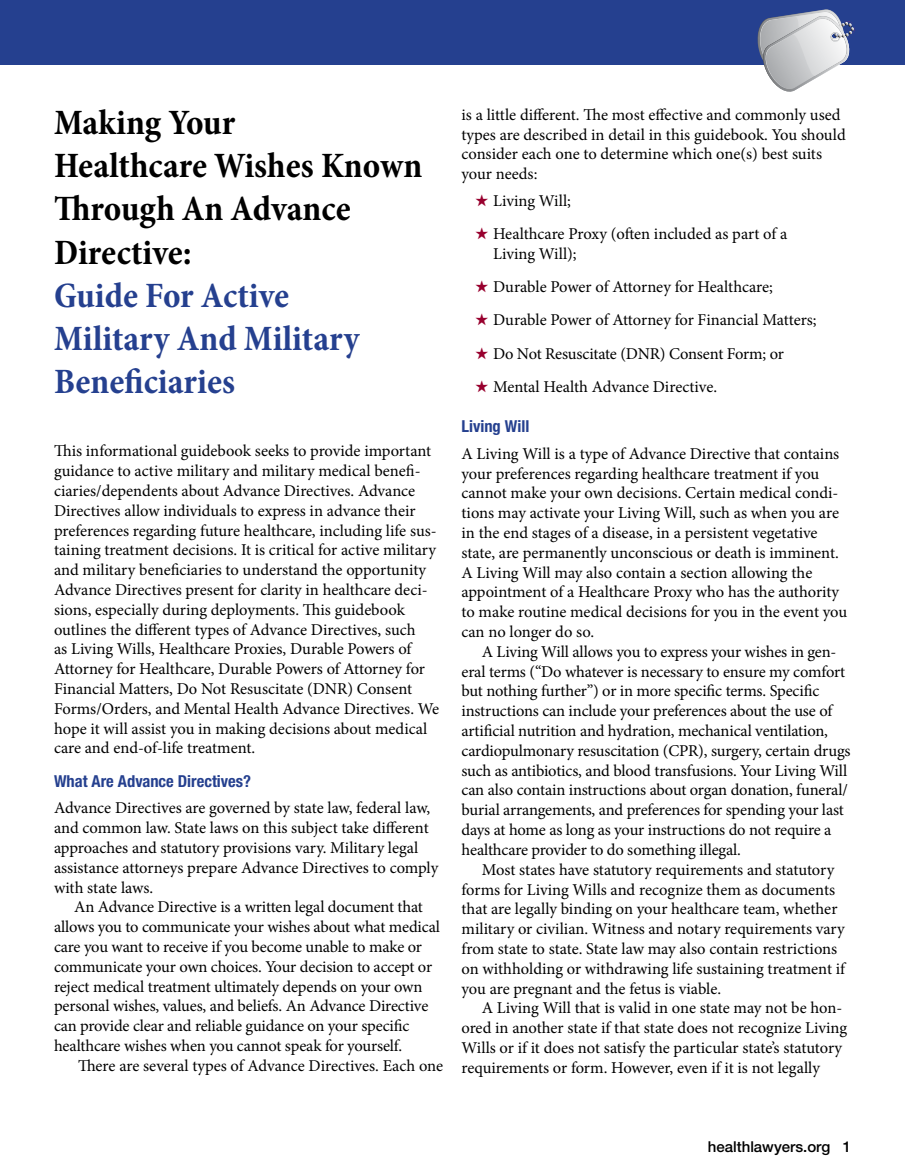
<style>
.page{position:relative;width:905px;height:1175px;background:#fff}
.page>*{position:absolute;margin:0;border:0;box-sizing:border-box;transform-origin:0 0}
.t1{font:700 condensed 36px/43.2px "Minion Pro";color:#000}
.t2{font:700 condensed 36px/43.2px "Minion Pro";color:#25408f}
.t3{font:16.5px/19.8px "Minion Pro";letter-spacing:-.005em;color:#000}
.t4{font:700 condensed 16.5px "Helvetica Neue LT Std";color:#25408f}
.t5{font:500 15px "Helvetica Neue LT Std";color:#000}
.s1{color:#98002e}
</style>
<div class="page">
<div style="left:0;top:0;width:904px;height:65px;background:#25408f"></div>
<svg style="left:757px;top:9px;width:98px;height:83px"></svg>
<h1 class="t1" style="left:54px;top:101px;width:370px">Making Your<br>Healthcare Wishes Known<br>Through An Advance<br>Directive:</h1>
<h1 class="t2" style="left:54px;top:273px;width:307px">Guide For Active<br>Military And Military<br>Beneficiaries</h1>
<p class="t3" style="left:54px;top:441px;width:387px">This informational guidebook seeks to provide important guidance to active military and military medical benefi&shy;ciaries/dependents about Advance Directives. Advance Directives allow individuals to express in advance their preferences regarding future healthcare, including life sus&shy;taining treatment decisions. It is critical for active military and military beneficiaries to understand the opportunity Advance Directives present for clarity in healthcare deci&shy;sions, especially during deployments. This guidebook outlines the different types of Advance Directives, such<br>as Living Wills, Healthcare Proxies, Durable Powers of Attorney for Healthcare, Durable Powers of Attorney for Financial Matters, Do Not Resuscitate (DNR) Consent Forms/Orders, and Mental Health Advance Directives. We hope it will assist you in making decisions about medical care and end-of-life treatment.</p>
<p class="t4" style="left:54px;top:771px;width:199px">What Are Advance Directives?</p>
<p class="t3" style="left:54px;top:798px;width:386px">Advance Directives are governed by state law, federal law, and common law. State laws on this subject take different approaches and statutory provisions vary. Military legal assistance attorneys prepare Advance Directives to comply with state laws.</p>
<p class="t3" style="left:54px;top:897px;width:387px;text-indent:20px">An Advance Directive is a written legal document that allows you to communicate your wishes about what medical care you want to receive if you become unable to make or communicate your own choices. Your decision to accept or reject medical treatment ultimately depends on your own personal wishes, values, and beliefs. An Advance Directive can provide clear and reliable guidance on your specific healthcare wishes when you cannot speak for yourself.</p>
<p class="t3" style="left:78px;top:1055px;width:366px">There are several types of Advance Directives. Each one</p>
<p class="t3" style="left:461px;top:105px;width:386px">is a little different. The most effective and commonly used types are described in detail in this guidebook. You should consider each one to determine which one(s) best suits your needs:</p>
<p class="t3" style="left:475px;top:191px;width:97px"><span class="s1">★</span> Living Will;</p>
<p class="t3" style="left:493px;top:224px;width:296px;text-indent:-18px"><span class="s1">★</span> Healthcare Proxy (often included as part of a<br>Living Will);</p>
<p class="t3" style="left:475px;top:277px;width:299px"><span class="s1">★</span> Durable Power of Attorney for Healthcare;</p>
<p class="t3" style="left:475px;top:310px;width:343px"><span class="s1">★</span> Durable Power of Attorney for Financial Matters;</p>
<p class="t3" style="left:475px;top:344px;width:310px"><span class="s1">★</span> Do Not Resuscitate (DNR) Consent Form; or</p>
<p class="t3" style="left:475px;top:377px;width:244px"><span class="s1">★</span> Mental Health Advance Directive.</p>
<p class="t4" style="left:461px;top:416px;width:69px">Living Will</p>
<p class="t3" style="left:461px;top:443px;width:387px">A Living Will is a type of Advance Directive that contains your preferences regarding healthcare treatment if you cannot make your own decisions. Certain medical condi&shy;tions may activate your Living Will, such as when you are in the end stages of a disease, in a persistent vegetative state, are permanently unconscious or death is imminent.<br>A Living Will may also contain a section allowing the appointment of a Healthcare Proxy who has the authority to make routine medical decisions for you in the event you can no longer do so.</p>
<p class="t3" style="left:461px;top:641px;width:390px;text-indent:20px">A Living Will allows you to express your wishes in gen&shy;eral terms (“Do whatever is necessary to ensure my comfort but nothing further”) or in more specific terms. Specific instructions can include your preferences about the use of artificial nutrition and hydration, mechanical ventilation, cardiopulmonary resuscitation (CPR), surgery, certain drugs such as antibiotics, and blood transfusions. Your Living Will can also contain instructions about organ donation, funeral/ burial arrangements, and preferences for spending your last days at home as long as your instructions do not require a healthcare provider to do something illegal.</p>
<p class="t3" style="left:461px;top:859px;width:385px;text-indent:20px">Most states have statutory requirements and statutory forms for Living Wills and recognize them as documents that are legally binding on your healthcare team, whether military or civilian. Witness and notary requirements vary from state to state. State law may also contain restrictions on withholding or withdrawing life sustaining treatment if you are pregnant and the fetus is viable.</p>
<p class="t3" style="left:461px;top:998px;width:387px;text-indent:20px">A Living Will that is valid in one state may not be hon&shy;ored in another state if that state does not recognize Living Wills or if it does not satisfy the particular state’s statutory requirements or form. However, even if it is not legally</p>
<p class="t5" style="left:707px;top:1138px;width:145px">healthlawyers.org 1</p>
</div>
